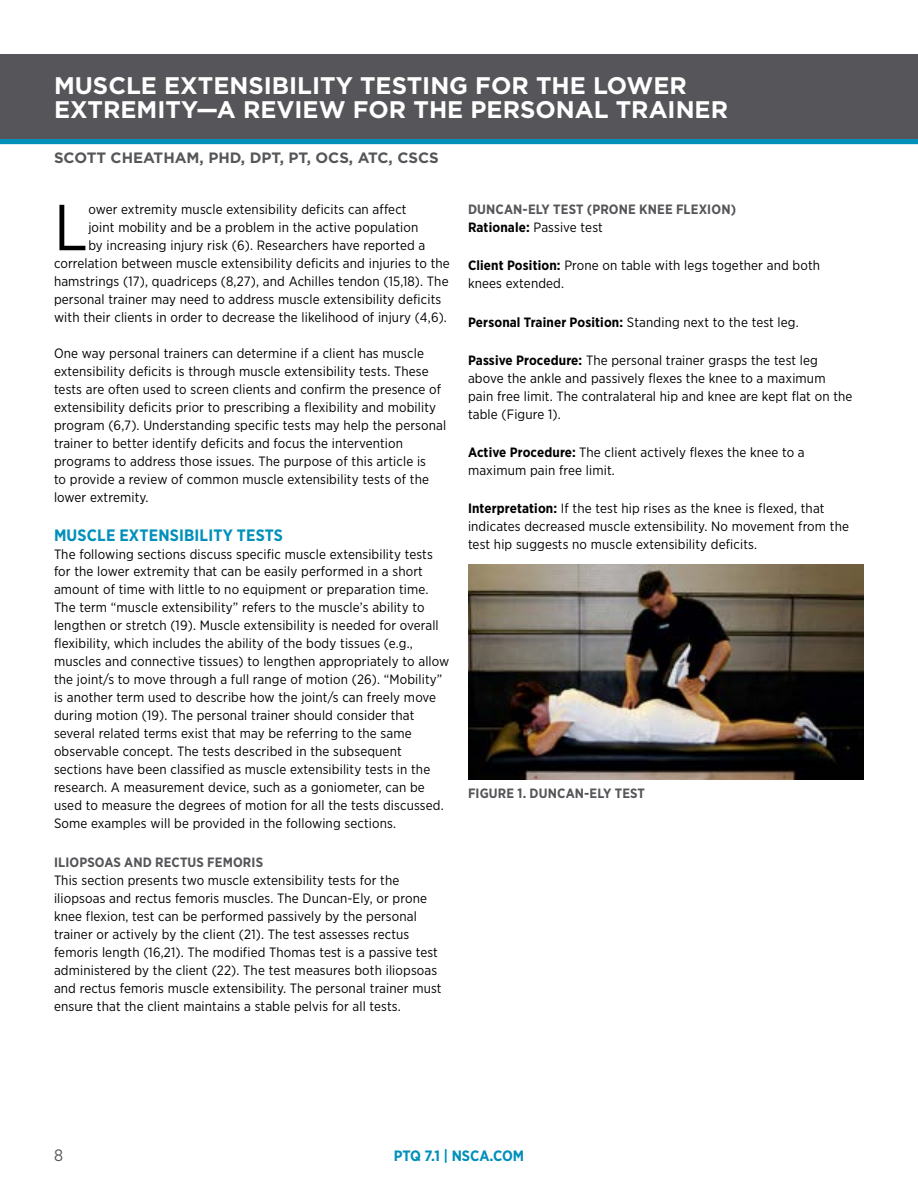
<style>
.page{position:relative;width:918px;height:1188px;background:#fff}
.page>*{position:absolute;margin:0;border:0;box-sizing:border-box;transform-origin:0 0}
.t1{font:64.95px "Gotham Narrow";color:#000}
.t2{font:700 24px/24px "Gotham";color:#fff}
.t3{font:700 16.5px "Gotham Narrow";letter-spacing:.01em;color:#0090ba}
.t4{font:16.5px "Gotham Narrow";color:#56565a}
.t5{font:700 15px "Gotham";color:#56565a}
.t6{font:700 15px "Gotham Narrow";color:#0090ba}
.t7{font:13.5px/18px "Gotham Narrow";letter-spacing:.01em;color:#000}
.t8{font:700 13.5px/18px "Gotham Narrow";letter-spacing:.01em;color:#56565a}
.s1{color:#000}
.s2{font-weight:400;color:#000}
.s3{font-weight:700}
</style>
<div class="page">
<div style="left:0;top:138px;width:918px;height:6px;background:#0090ba"></div>
<div style="left:0;top:54px;width:918px;height:84px;background:#56565a"></div>
<img style="left:468px;top:565px;width:396px;height:215px">
<h2 class="t2" style="left:54px;top:73px;width:676px">MUSCLE EXTENSIBILITY TESTING FOR THE LOWER<br>EXTREMITY—A REVIEW FOR THE PERSONAL TRAINER</h2>
<p class="t5" style="left:54px;top:148px;width:386px">SCOTT CHEATHAM, PHD, DPT, PT, OCS, ATC, CSCS</p>
<h1 class="t1" style="left:54px;top:187px;width:35px">L</h1>
<p class="t7" style="left:88px;top:200px;width:320px">ower extremity muscle extensibility deficits can affect</p>
<p class="t8" style="left:468px;top:200px;width:270px">DUNCAN-ELY TEST (PRONE KNEE FLEXION)<br><span class="s1">Rationale:</span> <span class="s2">Passive test</span></p>
<p class="t7" style="left:468px;top:256px;width:354px"><span class="s3">Client Position:</span> Prone on table with legs together and both knees extended.</p>
<p class="t7" style="left:468px;top:313px;width:332px"><span class="s3">Personal Trainer Position:</span> Standing next to the test leg.</p>
<p class="t7" style="left:468px;top:351px;width:386px"><span class="s3">Passive Procedure:</span> The personal trainer grasps the test leg above the ankle and passively flexes the knee to a maximum pain free limit. The contralateral hip and knee are kept flat on the table (Figure 1).</p>
<p class="t7" style="left:468px;top:443px;width:338px"><span class="s3">Active Procedure:</span> The client actively flexes the knee to a maximum pain free limit.</p>
<p class="t7" style="left:468px;top:499px;width:382px"><span class="s3">Interpretation:</span> If the test hip rises as the knee is flexed, that indicates decreased muscle extensibility. No movement from the test hip suggests no muscle extensibility deficits.</p>
<p class="t7" style="left:88px;top:218px;width:332px">joint mobility and be a problem in the active population</p>
<p class="t7" style="left:88px;top:236px;width:339px">by increasing injury risk (6). Researchers have reported a</p>
<p class="t7" style="left:54px;top:254px;width:397px">correlation between muscle extensibility deficits and injuries to the</p>
<p class="t7" style="left:54px;top:272px;width:396px">hamstrings (17), quadriceps (8,27), and Achilles tendon (15,18). The</p>
<p class="t7" style="left:54px;top:290px;width:389px">personal trainer may need to address muscle extensibility deficits</p>
<p class="t7" style="left:54px;top:308px;width:394px">with their clients in order to decrease the likelihood of injury (4,6).</p>
<p class="t7" style="left:54px;top:344px;width:394px">One way personal trainers can determine if a client has muscle extensibility deficits is through muscle extensibility tests. These tests are often used to screen clients and confirm the presence of extensibility deficits prior to prescribing a flexibility and mobility program (6,7). Understanding specific tests may help the personal trainer to better identify deficits and focus the intervention programs to address those issues. The purpose of this article is<br>to provide a review of common muscle extensibility tests of the lower extremity.</p>
<p class="t3" style="left:54px;top:524px;width:230px">MUSCLE EXTENSIBILITY TESTS</p>
<p class="t7" style="left:54px;top:544px;width:397px">The following sections discuss specific muscle extensibility tests for the lower extremity that can be easily performed in a short amount of time with little to no equipment or preparation time.<br>The term “muscle extensibility” refers to the muscle’s ability to lengthen or stretch (19). Muscle extensibility is needed for overall flexibility, which includes the ability of the body tissues (e.g., muscles and connective tissues) to lengthen appropriately to allow the joint/s to move through a full range of motion (26). “Mobility” is another term used to describe how the joint/s can freely move during motion (19). The personal trainer should consider that several related terms exist that may be referring to the same observable concept. The tests described in the subsequent sections have been classified as muscle extensibility tests in the research. A measurement device, such as a goniometer, can be used to measure the degrees of motion for all the tests discussed.<br>Some examples will be provided in the following sections.</p>
<p class="t8" style="left:54px;top:853px;width:211px">ILIOPSOAS AND RECTUS FEMORIS</p>
<p class="t7" style="left:54px;top:871px;width:389px">This section presents two muscle extensibility tests for the iliopsoas and rectus femoris muscles. The Duncan-Ely, or prone knee flexion, test can be performed passively by the personal trainer or actively by the client (21). The test assesses rectus femoris length (16,21). The modified Thomas test is a passive test administered by the client (22). The test measures both iliopsoas and rectus femoris muscle extensibility. The personal trainer must ensure that the client maintains a stable pelvis for all tests.</p>
<p class="t8" style="left:468px;top:784px;width:179px">FIGURE 1. DUNCAN-ELY TEST</p>
<p class="t4" style="left:54px;top:1145px;width:10px">8</p>
<p class="t6" style="left:394px;top:1146px;width:132px">PTQ 7.1 | NSCA.COM</p>
</div>
